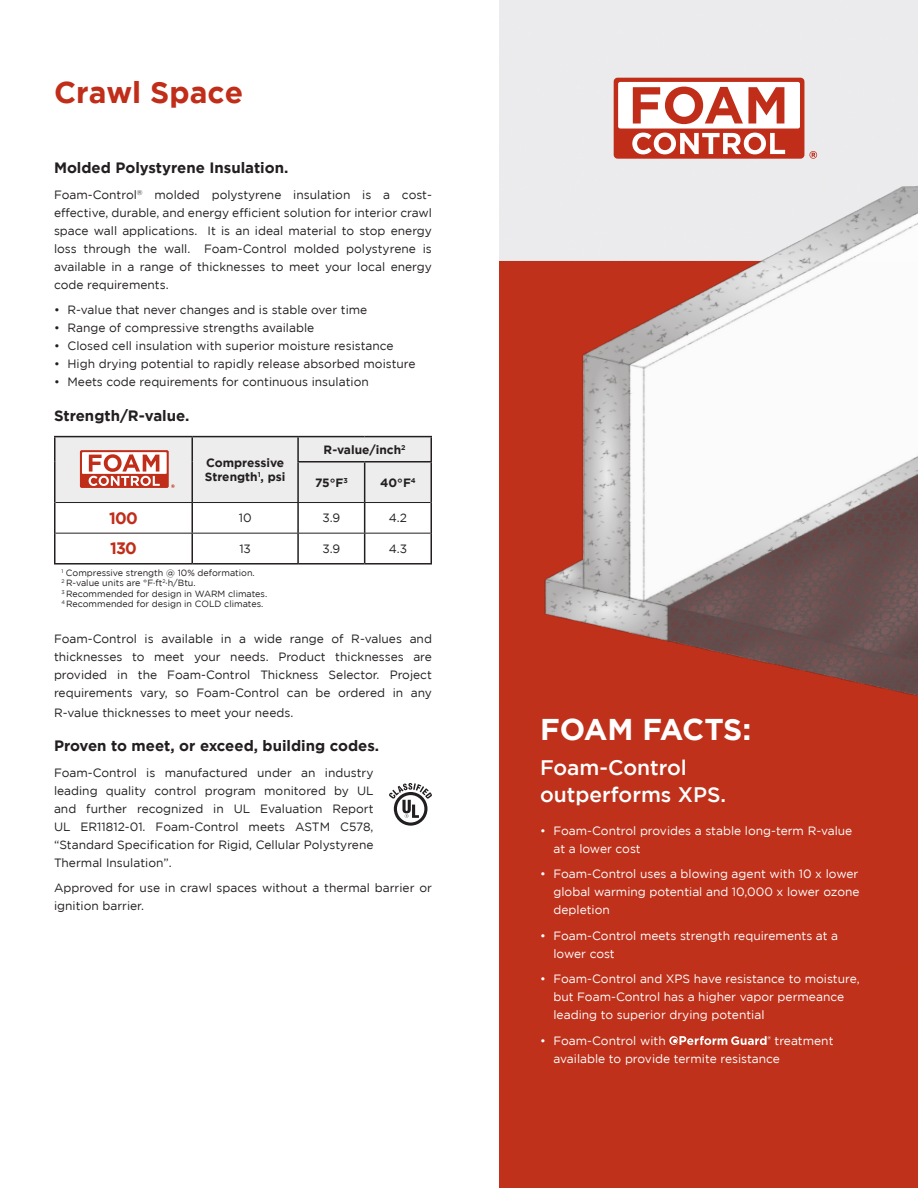
<style>
.page{position:relative;width:918px;height:1188px;background:#fff}
.page>*{position:absolute;margin:0;border:0;box-sizing:border-box;transform-origin:0 0}
.t1{font:700 30px "Gotham";color:#c02d19}
.t2{font:700 30px "Gotham";letter-spacing:-.015em;color:#fff}
.Red_CallOut_Type{font:500 21px/27px "Gotham";color:#fff}
.t3{font:700 16.5px "Gotham";letter-spacing:-.05em;color:#c02d19}
.Body_Text_Heading{font:700 15px "Gotham";color:#231f20}
.Body_Text_Justified{font:12px/18px "Gotham";color:#231f20;text-align:justify}
.t4{font:12px/18px "Gotham";color:#fff}
.Body_Text_Table_Cent{font:700 12px/13.5px "Gotham";color:#231f20}
.Body_Text_Table_Cent-2{font:12px "Gotham";color:#231f20}
.Body_Text_Table_Note{font:9px "Gotham";color:#231f20}
</style>
<div class="page">
<hr style="left:54px;top:436px;width:138px;height:1px;background:#231f20">
<hr style="left:54px;top:437px;width:2px;height:25px;background:#231f20">
<hr style="left:192px;top:436px;width:106px;height:1px;background:#231f20">
<hr style="left:298px;top:436px;width:67px;height:1px;background:#231f20">
<hr style="left:365px;top:436px;width:67px;height:1px;background:#231f20">
<hr style="left:430px;top:437px;width:2px;height:24px;background:#231f20">
<hr style="left:54px;top:462px;width:2px;height:41px;background:#231f20">
<hr style="left:365px;top:461px;width:67px;height:2px;background:#231f20">
<hr style="left:430px;top:463px;width:2px;height:40px;background:#231f20">
<hr style="left:54px;top:503px;width:2px;height:30px;background:#231f20">
<hr style="left:430px;top:503px;width:2px;height:30px;background:#231f20">
<hr style="left:54px;top:533px;width:2px;height:30px;background:#231f20">
<hr style="left:430px;top:533px;width:2px;height:30px;background:#231f20">
<hr style="left:54px;top:563px;width:138px;height:2px;background:#231f20">
<hr style="left:192px;top:563px;width:106px;height:2px;background:#231f20">
<hr style="left:298px;top:563px;width:67px;height:2px;background:#231f20">
<hr style="left:365px;top:563px;width:67px;height:2px;background:#231f20">
<svg style="left:55px;top:437px;width:376px;height:127px"></svg>
<svg style="left:389px;top:783px;width:43px;height:43px"></svg>
<img style="left:500px;top:0;width:418px;height:1188px">
<svg style="left:809px;top:151px;width:8px;height:6px"></svg>
<div style="left:614px;top:78px;width:190px;height:81px;background:#c02d19;border-radius:4px"></div>
<div style="left:618px;top:82px;width:182px;height:47px;background:#fff;border-radius:2px"></div>
<svg style="left:632px;top:133px;width:153px;height:21px"></svg>
<svg style="left:633px;top:87px;width:151px;height:37px"></svg>
<img style="left:499px;top:157px;width:419px;height:610px">
<svg style="left:669px;top:1036px;width:102px;height:9px"></svg>
<p class="t1" style="left:54px;top:75px;width:191px">Crawl Space</p>
<p class="Body_Text_Heading" style="left:54px;top:159px;width:236px">Molded Polystyrene Insulation.</p>
<p class="Body_Text_Justified" style="left:54px;top:185px;width:380px">Foam-Control<sup>®</sup> molded polystyrene insulation is a cost&shy;effective, durable, and energy efficient solution for interior crawl space wall applications. It is an ideal material to stop energy loss through the wall. Foam‑Control molded polystyrene is available in a range of thicknesses to meet your local energy code requirements.</p>
<p class="Body_Text_Justified" style="left:54px;top:301px;width:315px">• R-value that never changes and is stable over time</p>
<p class="Body_Text_Justified" style="left:54px;top:319px;width:262px">• Range of compressive strengths available</p>
<p class="Body_Text_Justified" style="left:54px;top:337px;width:341px">• Closed cell insulation with superior moisture resistance</p>
<p class="Body_Text_Justified" style="left:54px;top:355px;width:363px">• High drying potential to rapidly release absorbed moisture</p>
<p class="Body_Text_Justified" style="left:54px;top:373px;width:316px">• Meets code requirements for continuous insulation</p>
<p class="Body_Text_Heading" style="left:54px;top:407px;width:137px">Strength/R-value.</p>
<p class="Body_Text_Table_Cent" style="left:205px;top:456px;width:82px">Compressive<br>Strength<sup>1</sup>, psi</p>
<p class="Body_Text_Table_Cent" style="left:324px;top:442px;width:83px">R-value/inch<sup>2</sup></p>
<p class="Body_Text_Table_Cent" style="left:315px;top:475px;width:34px">75°F<sup>3</sup></p>
<p class="Body_Text_Table_Cent" style="left:380px;top:475px;width:37px">40°F<sup>4</sup></p>
<p class="t3" style="left:109px;top:508px;width:30px">100</p>
<p class="Body_Text_Table_Cent-2" style="left:239px;top:511px;width:14px">10</p>
<p class="Body_Text_Table_Cent-2" style="left:322px;top:511px;width:20px">3.9</p>
<p class="Body_Text_Table_Cent-2" style="left:389px;top:511px;width:20px">4.2</p>
<p class="t3" style="left:110px;top:539px;width:28px">130</p>
<p class="Body_Text_Table_Cent-2" style="left:239px;top:542px;width:13px">13</p>
<p class="Body_Text_Table_Cent-2" style="left:322px;top:542px;width:20px">3.9</p>
<p class="Body_Text_Table_Cent-2" style="left:389px;top:542px;width:20px">4.3</p>
<p class="Body_Text_Table_Note" style="left:61px;top:568px;width:195px"><sup>1</sup> Compressive strength @ 10% deformation.</p>
<p class="Body_Text_Table_Note" style="left:61px;top:578px;width:136px"><sup>2</sup> R-value units are °F·ft<sup>2</sup>·h/Btu.</p>
<p class="Body_Text_Table_Note" style="left:61px;top:589px;width:207px"><sup>3</sup> Recommended for design in WARM climates.</p>
<p class="Body_Text_Table_Note" style="left:61px;top:599px;width:203px"><sup>4</sup> Recommended for design in COLD climates.</p>
<p class="Body_Text_Justified" style="left:54px;top:630px;width:380px">Foam-Control is available in a wide range of R-values and thicknesses to meet your needs. Product thicknesses are provided in the Foam-Control Thickness Selector. Project requirements vary, so Foam-Control can be ordered in any</p>
<p class="Body_Text_Justified" style="left:54px;top:703px;width:241px">R-value thicknesses to meet your needs.</p>
<p class="Body_Text_Heading" style="left:54px;top:737px;width:327px">Proven to meet, or exceed, building codes.</p>
<p class="Body_Text_Justified" style="left:54px;top:763px;width:321px">Foam-Control is manufactured under an industry leading quality control program monitored by UL and further recognized in UL Evaluation Report UL ER11812-01. Foam-Control meets ASTM C578, “Standard Specification for Rigid, Cellular Polystyrene Thermal Insulation”.</p>
<p class="Body_Text_Justified" style="left:54px;top:879px;width:379px">Approved for use in crawl spaces without a thermal barrier or ignition barrier.</p>
<p class="t2" style="left:540px;top:712px;width:213px">FOAM FACTS:</p>
<p class="Red_CallOut_Type" style="left:540px;top:753px;width:188px">Foam-Control outperforms XPS.</p>
<p class="t4" style="left:554px;top:821px;width:300px;text-indent:-14px">• Foam-Control provides a stable long-term R-value at a lower cost</p>
<p class="t4" style="left:554px;top:865px;width:308px;text-align:justify;text-indent:-14px">• Foam-Control uses a blowing agent with 10 x lower global warming potential and 10,000 x lower ozone depletion</p>
<p class="t4" style="left:554px;top:926px;width:286px;text-indent:-14px">• Foam-Control meets strength requirements at a lower cost</p>
<p class="t4" style="left:554px;top:970px;width:308px;text-indent:-14px">• Foam-Control and XPS have resistance to moisture, but Foam-Control has a higher vapor permeance leading to superior drying potential</p>
<p class="t4" style="left:540px;top:1032px;width:127px">• Foam-Control with</p>
<p class="t4" style="left:554px;top:1032px;width:282px;text-indent:221px">treatment available to provide termite resistance</p>
</div>
